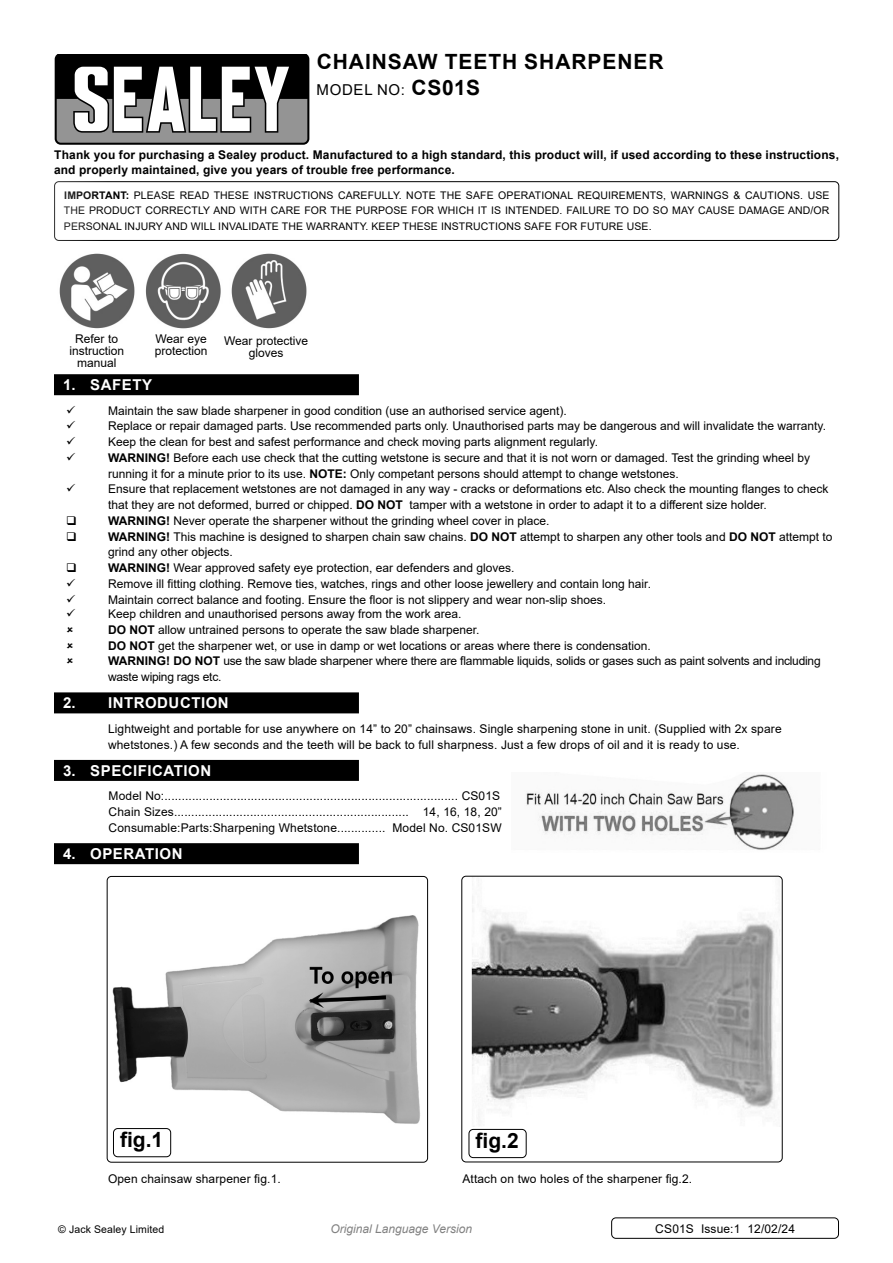
<style>
.page{position:relative;width:893px;height:1263px;background:#fff}
.page>*{position:absolute;margin:0;border:0;box-sizing:border-box;transform-origin:0 0}
.Product_Description{font:700 21px "Arial";letter-spacing:.045em;color:#000}
.t1{font:700 15px "Arial";letter-spacing:.035em;color:#fff}
.Instructions_Model_No{font:15px "Arial";letter-spacing:.045em;color:#000}
.Body{font:12px/15.8px "Arial";color:#000}
.Specifications__Tabbed{font:12px "Arial";letter-spacing:.01em;color:#000}
.Body-2{font:700 12px/15.8px "Arial";letter-spacing:.01em;color:#000}
.t2{font:italic 12px "Arial";color:#818181}
.Body__Footer{font:12px "Arial";letter-spacing:.01em;color:#000}
.Body__Justified__7pt{font:10.5px/15.8px "Arial";letter-spacing:.01em;color:#000;text-align:justify}
.s1{font-weight:700;font-size:21px}
.s2{font-weight:700}
</style>
<div class="page">
<div style="left:54px;top:181px;width:785px;height:60px;border:1px solid #000;border-radius:4px"></div>
<div style="left:54px;top:374px;width:305px;height:21px;background:#000"></div>
<div style="left:54px;top:692px;width:305px;height:21px;background:#000"></div>
<div style="left:54px;top:760px;width:305px;height:21px;background:#000"></div>
<div style="left:54px;top:843px;width:305px;height:21px;background:#000"></div>
<img style="left:59px;top:253px;width:248px;height:76px">
<div style="left:611px;top:1217px;width:228px;height:22px;border:1px solid #000;border-radius:4px"></div>
<svg style="left:54px;top:54px;width:255px;height:90px"></svg>
<img style="left:112px;top:915px;width:308px;height:209px">
<div style="left:107px;top:876px;width:321px;height:286px;border:1px solid #000;border-radius:4px"></div>
<div style="left:113px;top:1128px;width:58px;height:29px;border:1px solid #000;border-radius:4px"></div>
<div style="left:469px;top:1129px;width:58px;height:29px;border:1px solid #000;border-radius:4px"></div>
<img style="left:472px;top:881px;width:308px;height:246px">
<div style="left:462px;top:876px;width:320px;height:286px;border:1px solid #000;border-radius:4px"></div>
<img style="left:526px;top:774px;width:268px;height:76px">
<p class="Product_Description" style="left:317px;top:47px;width:348px">CHAINSAW TEETH SHARPENER</p>
<p class="Instructions_Model_No" style="left:317px;top:79px;width:165px">MODEL NO: <span class="s1">CS01S</span></p>
<p class="Body-2" style="left:54px;top:147px;width:786px">Thank you for purchasing a Sealey product. Manufactured to a high standard, this product will, if used according to these instructions, and properly maintained, give you years of trouble free performance.</p>
<p class="Body__Justified__7pt" style="left:64px;top:187px;width:767px"><span class="s2">IMPORTANT:</span> PLEASE READ THESE INSTRUCTIONS CAREFULLY. NOTE THE SAFE OPERATIONAL REQUIREMENTS, WARNINGS &amp; CAUTIONS. USE THE PRODUCT CORRECTLY AND WITH CARE FOR THE PURPOSE FOR WHICH IT IS INTENDED. FAILURE TO DO SO MAY CAUSE DAMAGE AND/OR PERSONAL INJURY AND WILL INVALIDATE THE WARRANTY. KEEP THESE INSTRUCTIONS SAFE FOR FUTURE USE.</p>
<p class="Body" style="left:69px;top:332px;width:56px;line-height:12px;text-align:center">Refer to instruction</p>
<p class="Body" style="left:77px;top:354px;width:41px">manual</p>
<p class="Body" style="left:155px;top:333px;width:54px;line-height:12px">Wear eye protection</p>
<p class="Body" style="left:224px;top:334px;width:86px;line-height:12px;text-align:center">Wear protective gloves</p>
<p class="t1" style="left:63px;top:374px;width:90px">1. SAFETY</p>
<p class="Body" style="left:108px;top:403px;width:460px">Maintain the saw blade sharpener in good condition (use an authorised service agent).</p>
<p class="Body" style="left:108px;top:418px;width:719px">Replace or repair damaged parts. Use recommended parts only. Unauthorised parts may be dangerous and will invalidate the warranty.</p>
<p class="Body" style="left:108px;top:434px;width:492px">Keep the clean for best and safest performance and check moving parts alignment regularly.</p>
<p class="Body" style="left:108px;top:450px;width:704px"><span class="s2">WARNING!</span> Before each use check that the cutting wetstone is secure and that it is not worn or damaged. Test the grinding wheel by running it for a minute prior to its use. <span class="s2">NOTE:</span> Only competant persons should attempt to change wetstones.</p>
<p class="Body" style="left:108px;top:481px;width:722px">Ensure that replacement wetstones are not damaged in any way - cracks or deformations etc. Also check the mounting flanges to check that they are not deformed, burred or chipped. <span class="s2">DO NOT</span> tamper with a wetstone in order to adapt it to a different size holder.</p>
<p class="Body" style="left:108px;top:513px;width:443px"><span class="s2">WARNING!</span> Never operate the sharpener without the grinding wheel cover in place.</p>
<p class="Body" style="left:108px;top:529px;width:726px"><span class="s2">WARNING!</span> This machine is designed to sharpen chain saw chains. <span class="s2">DO NOT</span> attempt to sharpen any other tools and <span class="s2">DO NOT</span> attempt to grind any other objects.</p>
<p class="Body" style="left:108px;top:560px;width:408px"><span class="s2">WARNING!</span> Wear approved safety eye protection, ear defenders and gloves.</p>
<p class="Body" style="left:108px;top:576px;width:544px">Remove ill fitting clothing. Remove ties, watches, rings and other loose jewellery and contain long hair.</p>
<p class="Body" style="left:108px;top:592px;width:500px">Maintain correct balance and footing. Ensure the floor is not slippery and wear non-slip shoes.</p>
<p class="Body" style="left:108px;top:606px;width:355px">Keep children and unauthorised persons away from the work area.</p>
<p class="Body" style="left:108px;top:622px;width:373px"><span class="s2">DO NOT</span> allow untrained persons to operate the saw blade sharpener.</p>
<p class="Body" style="left:108px;top:637px;width:544px"><span class="s2">DO NOT</span> get the sharpener wet, or use in damp or wet locations or areas where there is condensation.</p>
<p class="Body" style="left:108px;top:653px;width:714px"><span class="s2">WARNING! DO NOT</span> use the saw blade sharpener where there are flammable liquids, solids or gases such as paint solvents and including waste wiping rags etc.</p>
<p class="t1" style="left:63px;top:692px;width:167px">2. INTRODUCTION</p>
<p class="Body" style="left:108px;top:721px;width:675px">Lightweight and portable for use anywhere on 14” to 20” chainsaws. Single sharpening stone in unit. (Supplied with 2x spare whetstones.) A few seconds and the teeth will be back to full sharpness. Just a few drops of oil and it is ready to use.</p>
<p class="t1" style="left:63px;top:760px;width:150px">3. SPECIFICATION</p>
<p class="Specifications__Tabbed" style="left:109px;top:788px;width:393px">Model No:..................................................................................... CS01S</p>
<p class="Specifications__Tabbed" style="left:109px;top:804px;width:395px">Chain Sizes.................................................................... 14, 16, 18, 20”</p>
<p class="Specifications__Tabbed" style="left:109px;top:819px;width:394px">Consumable:Parts:Sharpening Whetstone.............. Model No. CS01SW</p>
<p class="t1" style="left:63px;top:843px;width:121px">4. OPERATION</p>
<p class="Product_Description" style="left:120px;top:1125px;width:45px">fig.1</p>
<p class="Product_Description" style="left:475px;top:1126px;width:45px">fig.2</p>
<p class="Body" style="left:108px;top:1171px;width:174px">Open chainsaw sharpener fig.1.</p>
<p class="Body" style="left:462px;top:1171px;width:231px">Attach on two holes of the sharpener fig.2.</p>
<p class="Body__Justified__7pt" style="left:58px;top:1221px;width:108px">© Jack Sealey Limited</p>
<p class="t2" style="left:330px;top:1220px;width:143px">Original Language Version</p>
<p class="Body__Footer" style="left:655px;top:1220px;width:141px">CS01S Issue:1 12/02/24</p>
</div>
